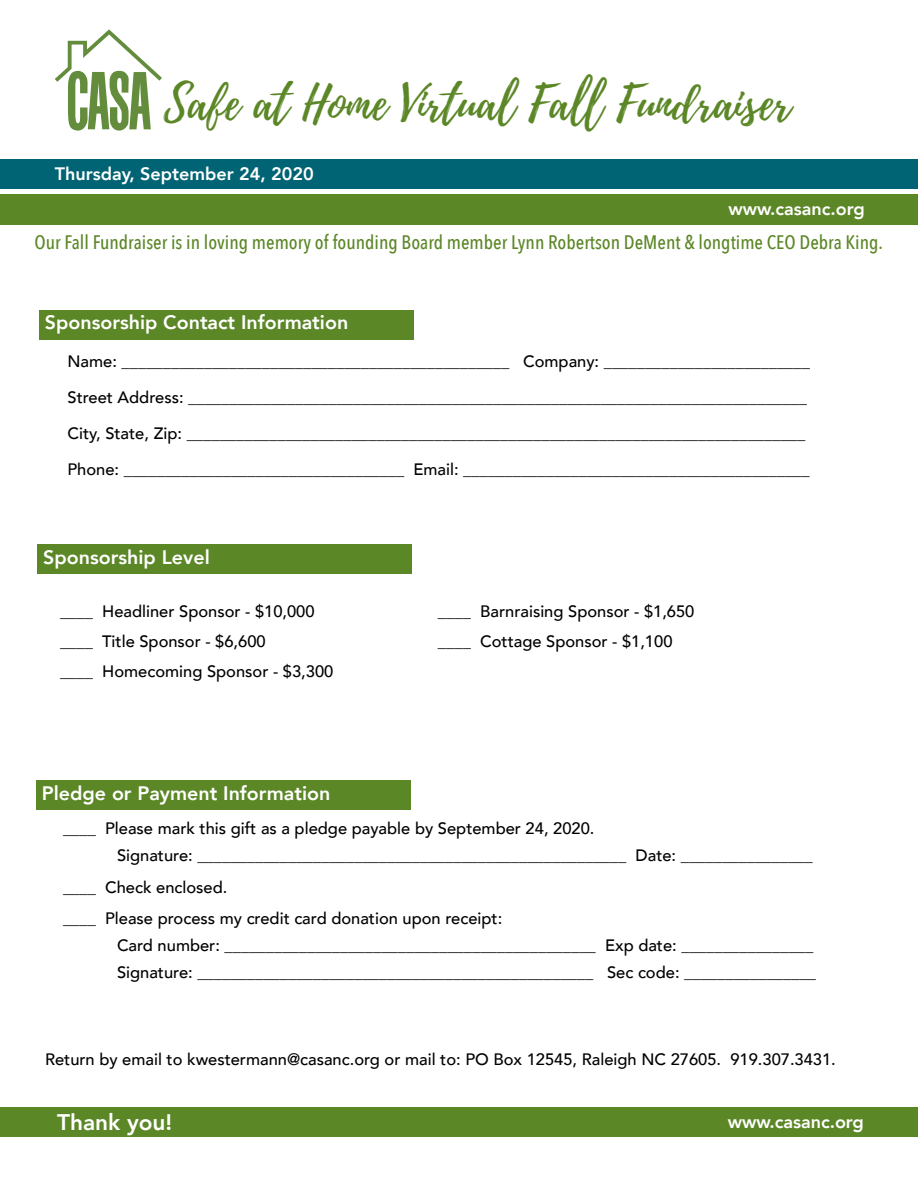
<style>
.page{position:relative;width:918px;height:1188px;background:#fff}
.page>*{position:absolute;margin:0;border:0;box-sizing:border-box;transform-origin:0 0}
.t1{font:48px "Playlist Script";color:#5c8727}
.t2{font:800 22.5px "Avenir";color:#fff}
.t3{font:500 19.5px "Avenir Next Condensed";color:#5c8727}
.t4{font:800 19.5px "Avenir";color:#fff}
.t5{font:800 18px "Avenir";color:#fff}
.t6{font:500 16.5px/31.5px "Avenir";color:#000}
</style>
<div class="page">
<div style="left:0;top:1107px;width:918px;height:30px;background:#5c8727"></div>
<div style="left:39px;top:310px;width:375px;height:30px;background:#5c8727"></div>
<div style="left:38px;top:544px;width:374px;height:30px;background:#5c8727"></div>
<div style="left:36px;top:780px;width:375px;height:30px;background:#5c8727"></div>
<svg style="left:55px;top:29px;width:107px;height:102px"></svg>
<div style="left:0;top:159px;width:918px;height:30px;background:#006474"></div>
<div style="left:0;top:194px;width:918px;height:30px;background:#5c8727"></div>
<p class="t1" style="left:164px;top:69px;width:628px">Safe at Home Virtual Fall Fundraiser</p>
<p class="t5" style="left:55px;top:160px;width:260px">Thursday, September 24, 2020</p>
<p class="t5" style="left:728px;top:195px;width:138px">www.casanc.org</p>
<p class="t3" style="left:34px;top:230px;width:850px">Our Fall Fundraiser is in loving memory of founding Board member Lynn Robertson DeMent &amp; longtime CEO Debra King.</p>
<p class="t4" style="left:45px;top:307px;width:305px">Sponsorship Contact Information</p>
<p class="t6" style="left:68px;top:345px;width:744px">Name: _______________________________________________ Company: _________________________</p>
<p class="t6" style="left:68px;top:381px;width:741px">Street Address: ___________________________________________________________________________</p>
<p class="t6" style="left:68px;top:417px;width:739px">City, State, Zip: ___________________________________________________________________________</p>
<p class="t6" style="left:68px;top:453px;width:744px">Phone: __________________________________ Email: __________________________________________</p>
<p class="t4" style="left:43px;top:542px;width:168px">Sponsorship Level</p>
<p class="t6" style="left:60px;top:594px;width:256px">____ Headliner Sponsor - $10,000</p>
<p class="t6" style="left:438px;top:594px;width:258px">____ Barnraising Sponsor - $1,650</p>
<p class="t6" style="left:60px;top:624px;width:207px">____ Title Sponsor - $6,600</p>
<p class="t6" style="left:438px;top:624px;width:236px">____ Cottage Sponsor - $1,100</p>
<p class="t6" style="left:60px;top:654px;width:275px">____ Homecoming Sponsor - $3,300</p>
<p class="t4" style="left:42px;top:778px;width:290px">Pledge or Payment Information</p>
<p class="t6" style="left:63px;top:812px;width:533px">____ Please mark this gift as a pledge payable by September 24, 2020.</p>
<p class="t6" style="left:63px;top:839px;width:751px;text-indent:54px">Signature: ____________________________________________________ Date: ________________ ____ Check enclosed.</p>
<p class="t6" style="left:63px;top:902px;width:441px">____ Please process my credit card donation upon receipt:</p>
<p class="t6" style="left:117px;top:929px;width:698px">Card number: _____________________________________________ Exp date: ________________</p>
<p class="t6" style="left:117px;top:956px;width:701px">Signature: ________________________________________________ Sec code: ________________</p>
<p class="t6" style="left:45px;top:1043px;width:792px">Return by email to kwestermann@casanc.org or mail to: PO Box 12545, Raleigh NC 27605. 919.307.3431.</p>
<p class="t2" style="left:57px;top:1104px;width:117px">Thank you!</p>
<p class="t5" style="left:728px;top:1108px;width:138px">www.casanc.org</p>
</div>
